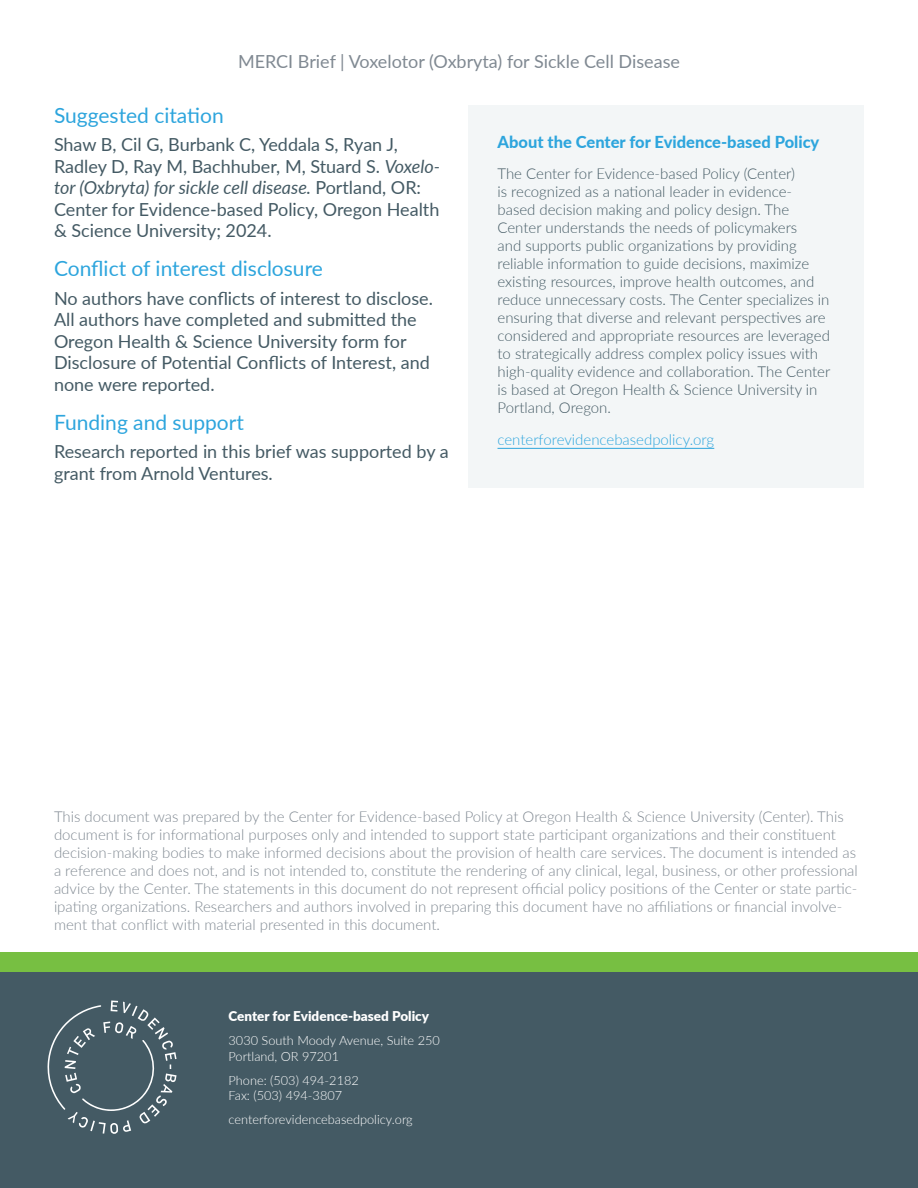
<style>
.page{position:relative;width:918px;height:1188px;background:#fff}
.page>*{position:absolute;margin:0;border:0;box-sizing:border-box;transform-origin:0 0}
.Heading_2{font:21px "Lato";color:#2da5dd}
.Body{font:18px/21.6px "Lato";color:#445a64}
.t1{font:18px "Lato";color:#808992}
.About_CEbP_heading{font:800 16.5px "Lato";color:#2da5dd}
.t2{font:300 15px/18px "Lato";color:#808992}
.About_CEbP_body{font:300 15px/18px "Lato";color:#445a64}
.About_CEbP_body-2{font:300 15px "Lato";color:#2da5dd}
.t3{font:900 13.5px "Lato";color:#fff}
.t4{font:300 12.75px/15.3px "Lato";color:#fff}
.s1{font-style:italic}
</style>
<div class="page">
<div style="left:0;top:972px;width:918px;height:216px;background:#445a64"></div>
<div style="left:0;top:953px;width:918px;height:19px;background:#77bf42"></div>
<svg style="left:48px;top:1000px;width:129px;height:134px"></svg>
<div style="left:468px;top:106px;width:396px;height:382px;background:#f3f6f7"></div>
<hr style="left:498px;top:448px;width:216px;height:1px;background:#2da5dd">
<p class="t1" style="left:238px;top:49px;width:443px">MERCI Brief | Voxelotor (Oxbryta) for Sickle Cell Disease</p>
<p class="Heading_2" style="left:54px;top:100px;width:171px">Suggested citation</p>
<p class="Body" style="left:54px;top:133px;width:388px">Shaw B, Cil G, Burbank C, Yeddala S, Ryan J, Radley D, Ray M, Bachhuber, M, Stuard S. <span class="s1">Voxelo&shy;tor (Oxbryta) for sickle cell disease.</span> Portland, OR:<br>Center for Evidence-based Policy, Oregon Health &amp; Science University; 2024.</p>
<p class="Heading_2" style="left:54px;top:254px;width:271px">Conflict of interest disclosure</p>
<p class="Body" style="left:54px;top:286px;width:381px">No authors have conflicts of interest to disclose.<br>All authors have completed and submitted the Oregon Health &amp; Science University form for Disclosure of Potential Conflicts of Interest, and none were reported.</p>
<p class="Heading_2" style="left:54px;top:407px;width:191px">Funding and support</p>
<p class="Body" style="left:54px;top:440px;width:396px">Research reported in this brief was supported by a grant from Arnold Ventures.</p>
<p class="About_CEbP_heading" style="left:498px;top:129px;width:323px">About the Center for Evidence-based Policy</p>
<p class="About_CEbP_body" style="left:498px;top:164px;width:334px">The Center for Evidence-based Policy (Center)<br>is recognized as a national leader in evidence&shy;based decision making and policy design. The Center understands the needs of policymakers<br>and supports public organizations by providing reliable information to guide decisions, maximize existing resources, improve health outcomes, and reduce unnecessary costs. The Center specializes in ensuring that diverse and relevant perspectives are considered and appropriate resources are leveraged to strategically address complex policy issues with high-quality evidence and collaboration. The Center is based at Oregon Health &amp; Science University in Portland, Oregon.</p>
<p class="About_CEbP_body-2" style="left:498px;top:429px;width:218px">centerforevidencebasedpolicy.org</p>
<p class="t2" style="left:54px;top:807px;width:805px">This document was prepared by the Center for Evidence-based Policy at Oregon Health &amp; Science University (Center). This document is for informational purposes only and intended to support state participant organizations and their constituent decision-making bodies to make informed decisions about the provision of health care services. The document is intended as a reference and does not, and is not intended to, constitute the rendering of any clinical, legal, business, or other professional advice by the Center. The statements in this document do not represent official policy positions of the Center or state partic&shy;ipating organizations. Researchers and authors involved in preparing this document have no affiliations or financial involve&shy;ment that conflict with material presented in this document.</p>
<p class="t3" style="left:229px;top:1006px;width:202px">Center for Evidence-based Policy</p>
<p class="t4" style="left:229px;top:1033px;width:213px">3030 South Moody Avenue, Suite 250<br>Portland, OR 97201</p>
<p class="t4" style="left:229px;top:1072px;width:132px">Phone: (503) 494-2182<br>Fax: (503) 494-3807</p>
<p class="t4" style="left:229px;top:1112px;width:186px">centerforevidencebasedpolicy.org</p>
</div>
